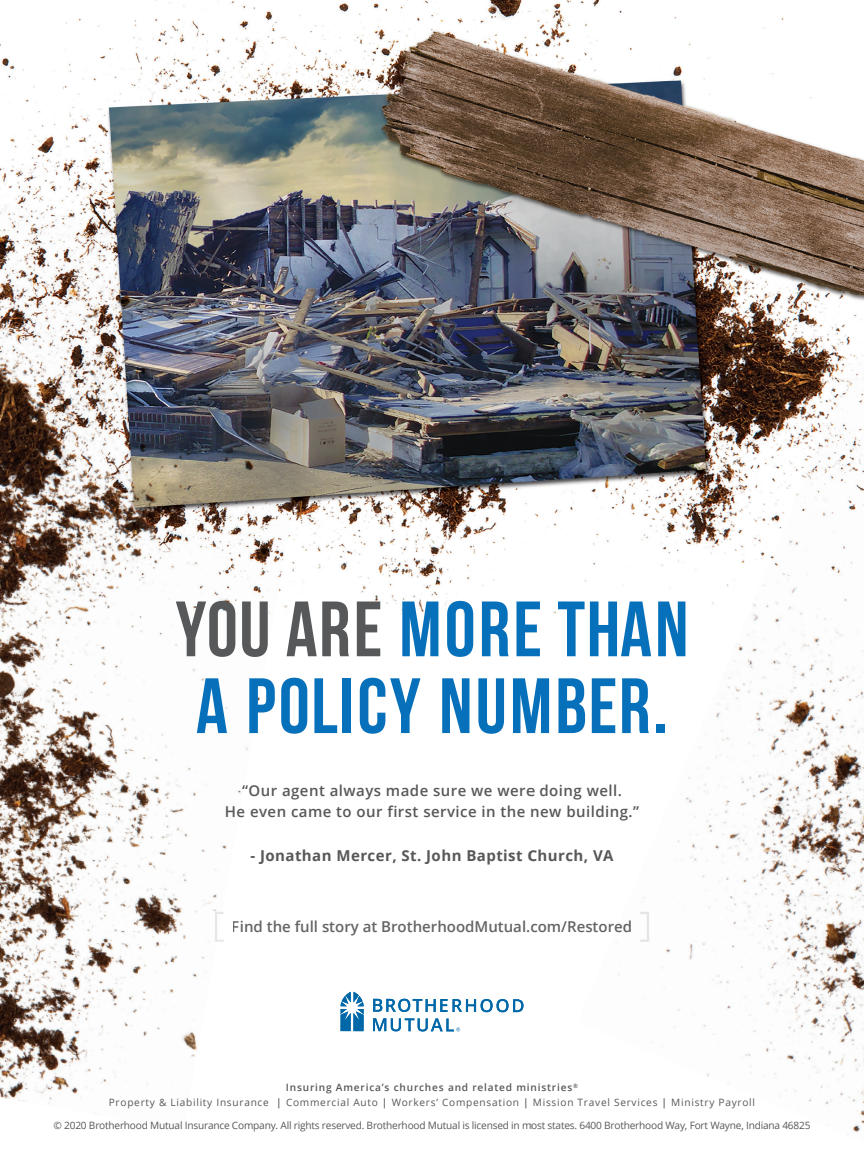
<style>
.page{position:relative;width:864px;height:1175px;background:#fff}
.page>*{position:absolute;margin:0;border:0;box-sizing:border-box;transform-origin:0 0}
.t1{font:700 78.15px/76.8px "Bebas Neue";letter-spacing:.035em;color:#0770ba}
.t2{font:600 15px/21px "Open Sans";letter-spacing:.03em;color:#57585a;text-align:center}
.t3{font:600 15px "Open Sans";color:#231f20}
.t4{font:700 15px "Open Sans";letter-spacing:.03em;color:#57585a}
.t5{font:10.2px/14.7px "Open Sans";letter-spacing:.07em;color:#57585a;text-align:center}
.t6{font:10.2px "Open Sans";letter-spacing:-.02em;color:#57585a}
.s1{color:#57585a}
.s2{font-weight:600}
</style>
<div class="page">
<img style="left:0;top:0;width:864px;height:615px">
<img style="left:0;top:200px;width:336px;height:915px">
<svg style="left:341px;top:991px;width:23px;height:40px"></svg>
<svg style="left:373px;top:998px;width:150px;height:14px"></svg>
<svg style="left:373px;top:1018px;width:87px;height:13px"></svg>
<img style="left:577px;top:357px;width:287px;height:778px">
<p class="t1" style="left:175px;top:590px;width:515px"><span class="s1">YOU ARE</span> MORE THAN<br>A POLICY NUMBER.</p>
<p class="t2" style="left:225px;top:780px;width:416px">“Our agent always made sure we were doing well.<br>He even came to our first service in the new building.”</p>
<p class="t4" style="left:250px;top:844px;width:365px">- Jonathan Mercer, St. John Baptist Church, VA</p>
<h2 class="t3" style="left:232px;top:916px;width:402px">Find the full story at BrotherhoodMutual.com/Restored</h2>
<p class="t5" style="left:109px;top:1079px;width:648px"><span class="s2">Insuring America’s churches and related ministries</span><sup>®<br></sup>Property &amp; Liability Insurance <span class="s2">|</span> Commercial Auto <span class="s2">|</span> Workers’ Compensation <span class="s2">|</span> Mission Travel Services <span class="s2">|</span> Ministry Payroll</p>
<p class="t6" style="left:54px;top:1117px;width:758px">© 2020 Brotherhood Mutual Insurance Company. All rights reserved. Brotherhood Mutual is licensed in most states. 6400 Brotherhood Way, Fort Wayne, Indiana 46825</p>
</div>
